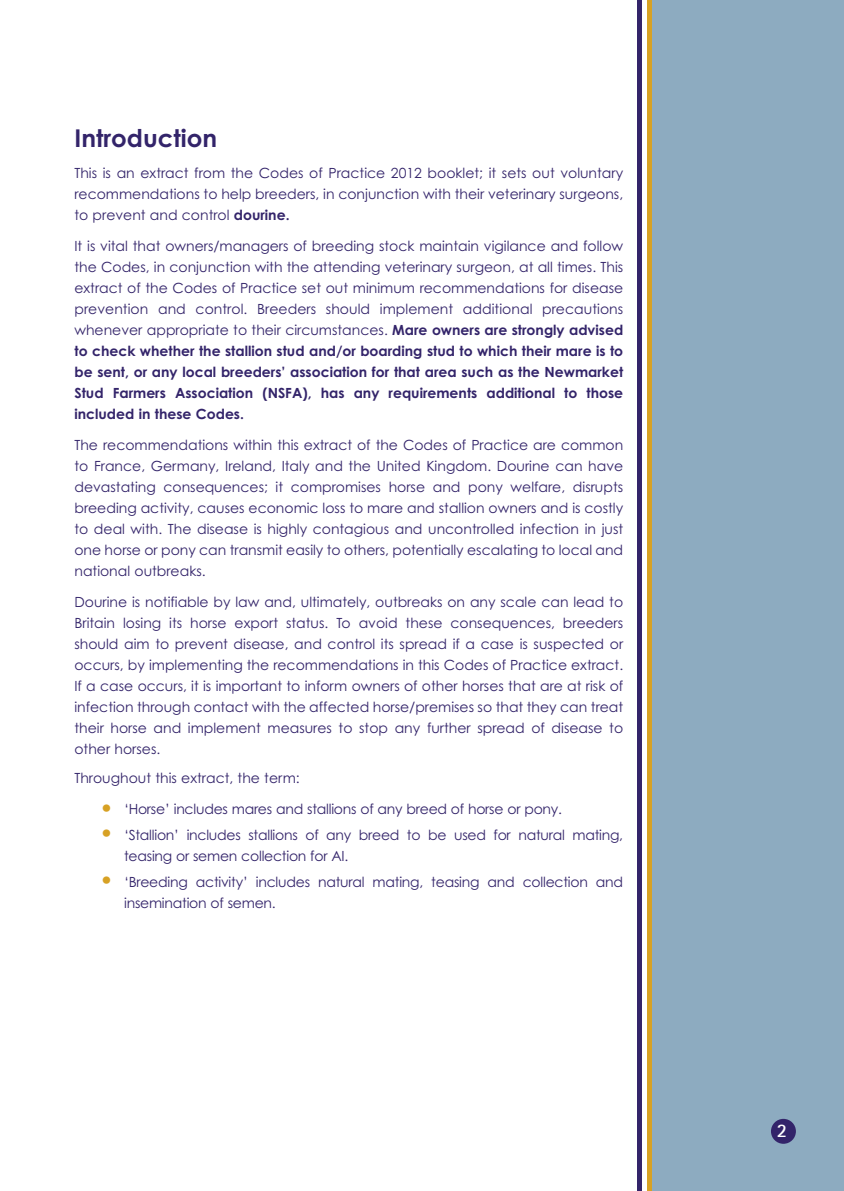
<style>
.page{position:relative;width:844px;height:1191px;background:#fff}
.page>*{position:absolute;margin:0;border:0;box-sizing:border-box;transform-origin:0 0}
.t1{font:700 24.5px "Century Gothic";color:#33246a}
.t2{font:700 19.25px "Rotis Sans Serif";color:#fff}
.t3{font:14px/21px "Century Gothic";letter-spacing:-.005em;color:#33246a;text-align:justify}
.s1{font-weight:700}
.s2{font-size:24.5px;color:#d7a124}
</style>
<div class="page">
<div style="left:651px;top:0;width:192px;height:1191px;background:#8dabc0"></div>
<div style="left:646px;top:0;width:5px;height:1191px;background:#d7a124"></div>
<div style="left:636px;top:0;width:5px;height:1191px;background:#33246a"></div>
<div style="left:770px;top:1118px;width:25px;height:25px;background:#33246a;border-radius:50%"></div>
<h1 class="t1" style="left:74px;top:124px;width:144px">Introduction</h1>
<p class="t3" style="left:74px;top:162px;width:550px">This is an extract from the Codes of Practice 2012 booklet; it sets out voluntary recommendations to help breeders, in conjunction with their veterinary surgeons, to prevent and control <span class="s1">dourine.</span></p>
<p class="t3" style="left:74px;top:235px;width:550px">It is vital that owners/managers of breeding stock maintain vigilance and follow the Codes, in conjunction with the attending veterinary surgeon, at all times. This extract of the Codes of Practice set out minimum recommendations for disease prevention and control. Breeders should implement additional precautions whenever appropriate to their circumstances. <span class="s1">Mare owners are strongly advised to check whether the stallion stud and/or boarding stud to which their mare is to be sent, or any local breeders’ association for that area such as the Newmarket Stud Farmers Association (NSFA), has any requirements additional to those included in these Codes.</span></p>
<p class="t3" style="left:74px;top:434px;width:550px">The recommendations within this extract of the Codes of Practice are common to France, Germany, Ireland, Italy and the United Kingdom. Dourine can have devastating consequences; it compromises horse and pony welfare, disrupts breeding activity, causes economic loss to mare and stallion owners and is costly to deal with. The disease is highly contagious and uncontrolled infection in just one horse or pony can transmit easily to others, potentially escalating to local and national outbreaks.</p>
<p class="t3" style="left:74px;top:591px;width:550px">Dourine is notifiable by law and, ultimately, outbreaks on any scale can lead to Britain losing its horse export status. To avoid these consequences, breeders should aim to prevent disease, and control its spread if a case is suspected or occurs, by implementing the recommendations in this Codes of Practice extract.<br>If a case occurs, it is important to inform owners of other horses that are at risk of infection through contact with the affected horse/premises so that they can treat their horse and implement measures to stop any further spread of disease to other horses.</p>
<p class="t3" style="left:74px;top:767px;width:227px">Throughout this extract, the term:</p>
<p class="t3" style="left:99px;top:798px;width:464px"><span class="s2">•</span> ‘Horse’ includes mares and stallions of any breed of horse or pony.</p>
<p class="t3" style="left:124px;top:824px;width:500px;text-indent:-25px"><span class="s2">•</span> ‘Stallion’ includes stallions of any breed to be used for natural mating, teasing or semen collection for AI.</p>
<p class="t3" style="left:124px;top:871px;width:500px;text-indent:-25px"><span class="s2">•</span> ‘Breeding activity’ includes natural mating, teasing and collection and insemination of semen.</p>
<h2 class="t2" style="left:776px;top:1123px;width:12px">2</h2>
</div>
